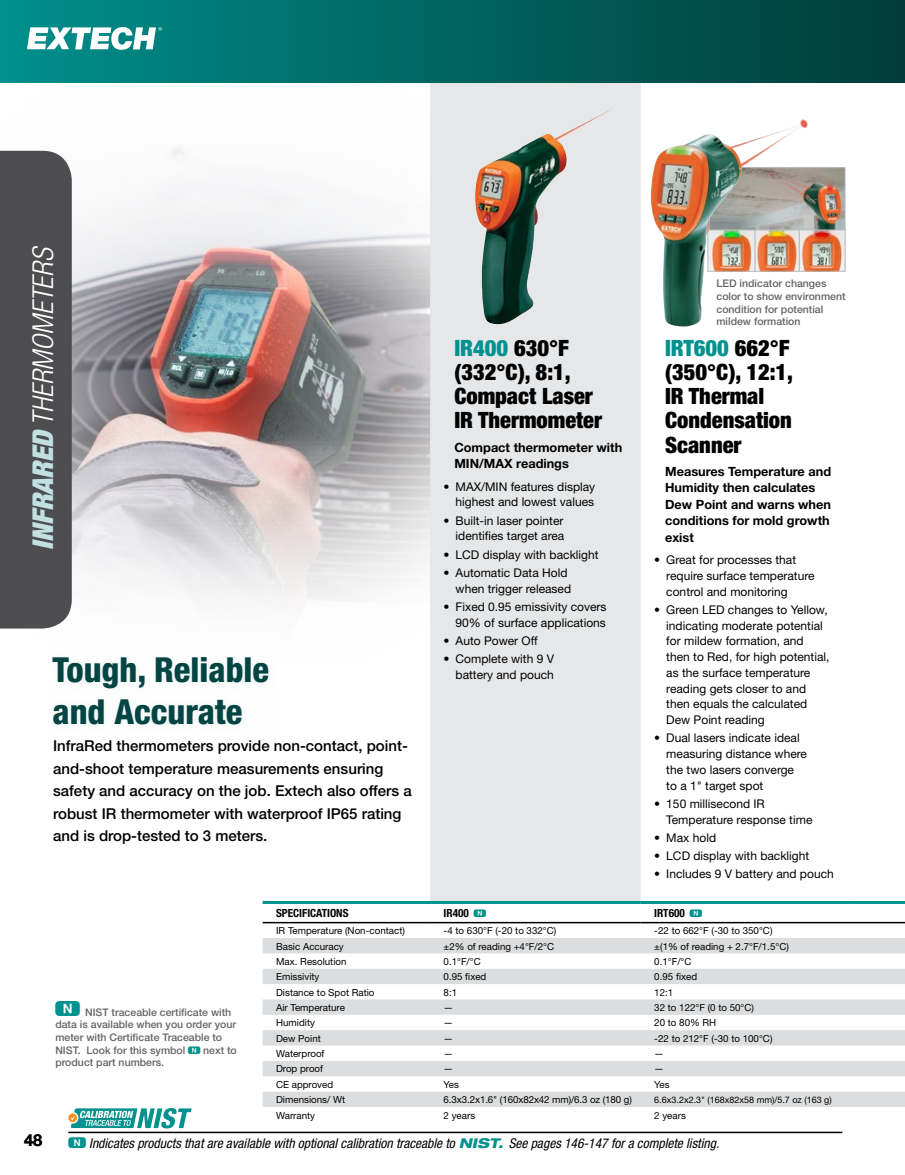
<style>
.page{position:relative;width:905px;height:1175px;background:#fff}
.page>*{position:absolute;margin:0;border:0;box-sizing:border-box;transform-origin:0 0}
.t1{font:800 condensed 34.5px/41.4px "Helvetica Neue LT";color:#044543}
.t2{font:italic 300 condensed 28.8px "Helvetica Neue LT";color:#fff}
.t3{font:900 condensed 22.5px/24px "Helvetica Neue LT";color:#000}
.t4{font:700 16.5px "Helvetica Neue LT";color:#000}
.t5{font:500 15px/22.5px "Helvetica Neue LT";color:#000}
.t6{font:italic condensed 13.5px "Helvetica Neue LT";color:#000}
.t7{font:700 12.75px/16.5px "Helvetica Neue LT";color:#000}
.t8{font:12px/15.8px "Helvetica Neue LT";color:#000}
.t9{font:700 condensed 11.25px "Helvetica Neue LT";color:#000}
.t10{font:500 10.5px/12.6px "Helvetica Neue LT";color:#636466}
.t11{font:9.75px "Helvetica Neue LT";color:#000}
.t12{font:9px "Helvetica Neue LT";color:#000}
.s1{font-weight:900;color:#c2e0e0}
.s2{color:#00928f}
.s3{font-family:"Deutsche Bahn AG Six";font-weight:400;font-size:21px;color:#00928f}
.s4{font-family:"Deutsche Bahn AG Six";font-weight:400;color:#00928f}
.s5{font-family:"Deutsche Bahn AG Six";font-weight:400;font-stretch:normal;font-size:10.5px;color:#00928f}
.s6{font-family:"Deutsche Bahn AG Six";font-style:normal;font-stretch:normal;font-size:15px;color:#00928f}
.s7{font-weight:800;font-stretch:expanded;color:#00928f}
</style>
<div class="page">
<div style="left:0;top:0;width:904px;height:83px;background:linear-gradient(to right,#008e8a,#003c39)"></div>
<svg style="left:27px;top:27px;width:135px;height:20px"></svg>
<img style="left:3px;top:47px;width:439px;height:582px">
<div style="left:0;top:151px;width:72px;height:477px;background:#4d4d4f"></div>
<div style="left:47px;top:650px;width:231px;height:84px;background:#fafcfc"></div>
<div style="left:430px;top:83px;width:210px;height:818px;background:#e6e7e8"></div>
<svg style="left:640px;top:83px;width:210px;height:818px"></svg>
<svg style="left:262px;top:938px;width:642px;height:169px;fill:#dcddde"></svg>
<hr style="left:262px;top:922px;width:168px;height:1px;background:#000">
<hr style="left:430px;top:922px;width:210px;height:1px;background:#000">
<hr style="left:262px;top:901px;width:168px;height:3px;background:#00928f">
<hr style="left:430px;top:901px;width:210px;height:3px;background:#00928f">
<hr style="left:850px;top:901px;width:54px;height:3px;background:#00928f">
<hr style="left:850px;top:922px;width:54px;height:1px;background:#000">
<hr style="left:640px;top:901px;width:210px;height:3px;background:#00928f">
<hr style="left:640px;top:922px;width:210px;height:1px;background:#000">
<img style="left:475px;top:108px;width:138px;height:216px">
<img style="left:808px;top:169px;width:35px;height:59px">
<svg style="left:808px;top:231px;width:35px;height:39px"></svg>
<div style="left:799px;top:229px;width:46px;height:43px;border:1px solid #bcbec0"></div>
<div style="left:707px;top:167px;width:138px;height:63px;border:1px solid #bcbec0"></div>
<img style="left:650px;top:119px;width:158px;height:208px">
<hr style="left:68px;top:1131px;width:774px;height:2px;background:#000">
<svg style="left:68px;top:1113px;width:9px;height:9px"></svg>
<svg style="left:70px;top:1108px;width:122px;height:20px"></svg>
<h2 class="t2" style="left:26px;top:550px;width:305px;rotate:-90deg"><span class="s1">INFRARED</span> THERMOMETERS</h2>
<h1 class="t1" style="left:52px;top:648px;width:218px">Tough, Reliable and Accurate</h1>
<p class="t5" style="left:53px;top:734px;width:360px">InfraRed thermometers provide non-contact, point&shy;and-shoot temperature measurements ensuring safety and accuracy on the job. Extech also offers a robust IR thermometer with waterproof IP65 rating and is drop-tested to 3 meters.</p>
<h3 class="t3" style="left:454px;top:336px;width:149px"><span class="s2">IR400</span> 630°F (332°C), 8:1,<br>Compact Laser<br>IR Thermometer</h3>
<p class="t7" style="left:454px;top:438px;width:169px">Compact thermometer with<br>MIN/MAX readings</p>
<p class="t8" style="left:443px;top:478px;width:153px;text-align:right">• MAX/MIN features display highest and lowest values</p>
<p class="t8" style="left:443px;top:512px;width:122px;text-align:right">• Built-in laser pointer identifies target area</p>
<p class="t8" style="left:443px;top:546px;width:156px">• LCD display with backlight</p>
<p class="t8" style="left:455px;top:564px;width:117px;text-indent:-12px">• Automatic Data Hold when trigger released</p>
<p class="t8" style="left:443px;top:598px;width:164px;text-align:right">• Fixed 0.95 emissivity covers<br>90% of surface applications</p>
<p class="t8" style="left:443px;top:632px;width:95px">• Auto Power Off</p>
<p class="t8" style="left:443px;top:650px;width:112px;text-align:right">• Complete with 9 V battery and pouch</p>
<p class="t10" style="left:716px;top:277px;width:130px">LED indicator changes color to show environment condition for potential mildew formation</p>
<h3 class="t3" style="left:665px;top:336px;width:129px"><span class="s2">IRT600</span> 662°F (350°C), 12:1,<br>IR Thermal<br>Condensation<br>Scanner</h3>
<p class="t7" style="left:665px;top:462px;width:167px">Measures Temperature and<br>Humidity then calculates<br>Dew Point and warns when conditions for mold growth exist</p>
<p class="t8" style="left:666px;top:552px;width:150px;text-indent:-12px">• Great for processes that require surface temperature control and monitoring</p>
<p class="t8" style="left:666px;top:601px;width:165px;text-indent:-12px">• Green LED changes to Yellow, indicating moderate potential for mildew formation, and then to Red, for high potential, as the surface temperature reading gets closer to and then equals the calculated<br>Dew Point reading</p>
<p class="t8" style="left:666px;top:730px;width:142px;text-indent:-12px">• Dual lasers indicate ideal measuring distance where the two lasers converge to a 1" target spot</p>
<p class="t8" style="left:666px;top:795px;width:148px;text-indent:-12px">• 150 millisecond IR<br>Temperature response time</p>
<p class="t8" style="left:654px;top:829px;width:63px">• Max hold</p>
<p class="t8" style="left:654px;top:847px;width:156px">• LCD display with backlight</p>
<p class="t8" style="left:654px;top:865px;width:181px">• Includes 9 V battery and pouch</p>
<p class="t10" style="left:55px;top:1005px;width:183px"><span class="s3">N</span> NIST traceable certificate with data is available when you order your meter with Certificate Traceable to<br>NIST. Look for this symbol <span class="s4">N</span> next to product part numbers.</p>
<p class="t9" style="left:276px;top:906px;width:74px">SPECIFICATIONS</p>
<p class="t9" style="left:443px;top:906px;width:44px">IR400 <span class="s5">N</span></p>
<p class="t9" style="left:654px;top:906px;width:49px">IRT600 <span class="s5">N</span></p>
<p class="t11" style="left:276px;top:924px;width:130px">IR Temperature (Non-contact)</p>
<p class="t11" style="left:443px;top:924px;width:114px">-4 to 630°F (-20 to 332°C)</p>
<p class="t11" style="left:654px;top:924px;width:120px">-22 to 662°F (-30 to 350°C)</p>
<p class="t11" style="left:276px;top:940px;width:69px">Basic Accuracy</p>
<p class="t11" style="left:443px;top:940px;width:112px">±2% of reading +4°F/2°C</p>
<p class="t11" style="left:654px;top:940px;width:136px">±(1% of reading + 2.7°F/1.5°C)</p>
<p class="t11" style="left:276px;top:955px;width:72px">Max. Resolution</p>
<p class="t11" style="left:443px;top:955px;width:39px">0.1°F/°C</p>
<p class="t11" style="left:654px;top:955px;width:39px">0.1°F/°C</p>
<p class="t11" style="left:276px;top:971px;width:45px">Emissivity</p>
<p class="t11" style="left:443px;top:971px;width:44px">0.95 fixed</p>
<p class="t11" style="left:654px;top:971px;width:44px">0.95 fixed</p>
<p class="t11" style="left:276px;top:986px;width:100px">Distance to Spot Ratio</p>
<p class="t11" style="left:443px;top:986px;width:15px">8:1</p>
<p class="t11" style="left:654px;top:986px;width:20px">12:1</p>
<p class="t11" style="left:276px;top:1001px;width:70px">Air Temperature</p>
<p class="t11" style="left:443px;top:1001px;width:11px">—</p>
<p class="t11" style="left:654px;top:1001px;width:101px">32 to 122°F (0 to 50°C)</p>
<p class="t11" style="left:276px;top:1017px;width:40px">Humidity</p>
<p class="t11" style="left:443px;top:1017px;width:11px">—</p>
<p class="t11" style="left:654px;top:1017px;width:63px">20 to 80% RH</p>
<p class="t11" style="left:276px;top:1032px;width:46px">Dew Point</p>
<p class="t11" style="left:443px;top:1032px;width:11px">—</p>
<p class="t11" style="left:654px;top:1032px;width:120px">-22 to 212°F (-30 to 100°C)</p>
<p class="t11" style="left:276px;top:1047px;width:50px">Waterproof</p>
<p class="t11" style="left:443px;top:1047px;width:11px">—</p>
<p class="t11" style="left:654px;top:1047px;width:11px">—</p>
<p class="t11" style="left:276px;top:1063px;width:48px">Drop proof</p>
<p class="t11" style="left:443px;top:1063px;width:11px">—</p>
<p class="t11" style="left:654px;top:1063px;width:11px">—</p>
<p class="t11" style="left:276px;top:1078px;width:59px">CE approved</p>
<p class="t11" style="left:443px;top:1078px;width:17px">Yes</p>
<p class="t11" style="left:654px;top:1078px;width:17px">Yes</p>
<p class="t11" style="left:276px;top:1093px;width:70px">Dimensions/ Wt</p>
<p class="t11" style="left:443px;top:1093px;width:190px">6.3x3.2x1.6" (160x82x42 mm)/6.3 oz (180 g)</p>
<p class="t12" style="left:654px;top:1094px;width:179px">6.6x3.2x2.3" (168x82x58 mm)/5.7 oz (163 g)</p>
<p class="t11" style="left:276px;top:1109px;width:40px">Warranty</p>
<p class="t11" style="left:443px;top:1109px;width:33px">2 years</p>
<p class="t11" style="left:654px;top:1109px;width:33px">2 years</p>
<h3 class="t4" style="left:24px;top:1130px;width:20px">48</h3>
<p class="t6" style="left:68px;top:1135px;width:652px"><span class="s6">N</span> Indicates products that are available with optional calibration traceable to <span class="s7">NIST.</span> See pages 146-147 for a complete listing.</p>
</div>
